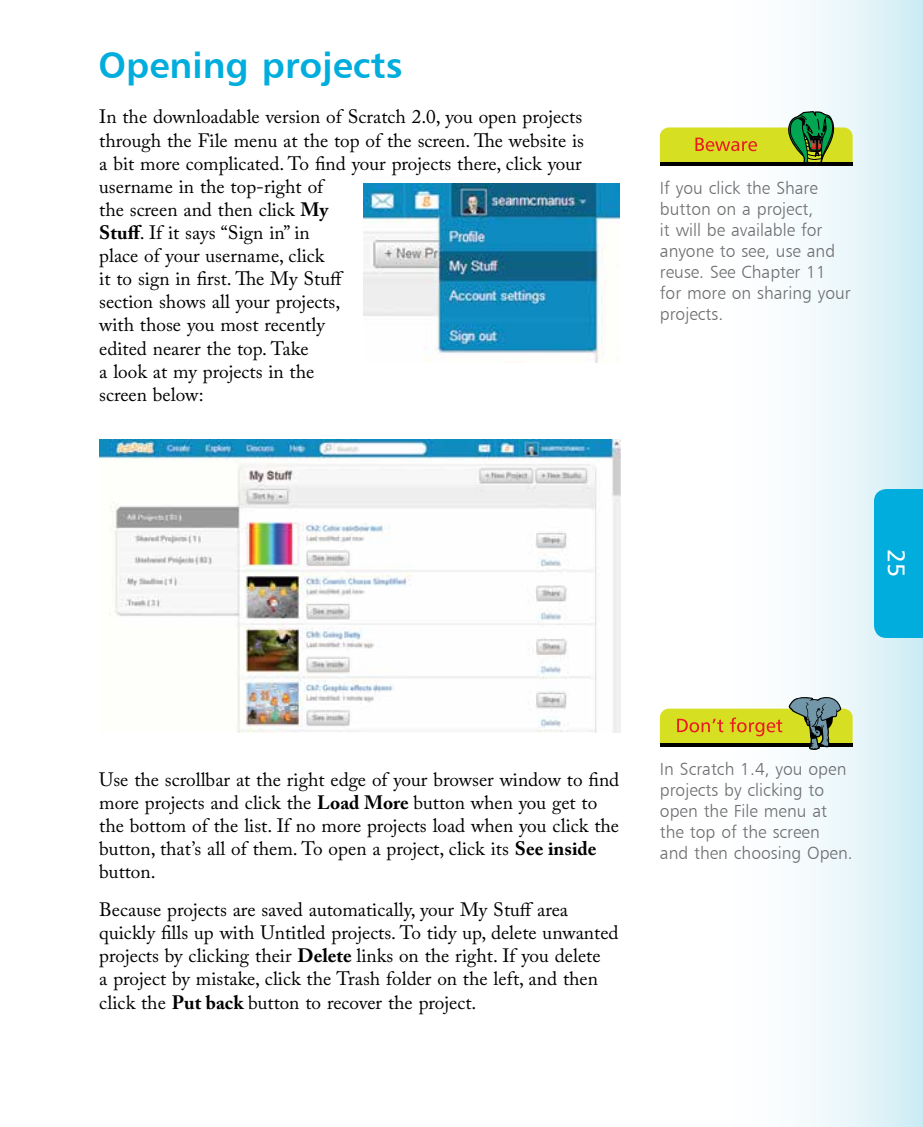
<style>
.page{position:relative;width:923px;height:1127px;background:#fff}
.page>*{position:absolute;margin:0;border:0;box-sizing:border-box;transform-origin:0 0}
.t1{font:36.75px "Humanist 777 BT Bold B";color:#00addc}
.t2{font:24.5px "Humanist 777 BT Roman B";color:#fff}
.t3{font:19.25px/23.1px "Adobe Caslon Pro";color:#000}
.t4{font:17.5px/21px "Humanist 777 BT Light B";color:#6d6e71}
.s1{font-weight:700}
</style>
<div class="page">
<div style="left:649px;top:0;width:274px;height:1126px;background:linear-gradient(to right,#fff,#d9f0f6)"></div>
<div style="left:874px;top:489px;width:49px;height:148px;background:#00addc"></div>
<svg style="left:660px;top:110px;width:192px;height:57px"></svg>
<hr style="left:660px;top:163px;width:192px;height:3px;background:#000">
<svg style="left:660px;top:697px;width:192px;height:52px"></svg>
<img style="left:364px;top:184px;width:255px;height:178px">
<img style="left:99px;top:439px;width:521px;height:293px">
<h1 class="t1" style="left:98px;top:42px;width:305px">Opening projects</h1>
<p class="t3" style="left:99px;top:105px;width:486px">In the downloadable version of Scratch 2.0, you open projects through the File menu at the top of the screen. The website is a bit more complicated. To find your projects there, click your username in the top-right of<br>the screen and then click <span class="s1">My<br>Stuff</span>. If it says “Sign in” in<br>place of your username, click<br>it to sign in first. The My Stuff<br>section shows all your projects,<br>with those you most recently<br>edited nearer the top. Take<br>a look at my projects in the<br>screen below:</p>
<p class="t4" style="left:660px;top:177px;width:192px">If you click the Share button on a project,<br>it will be available for anyone to see, use and reuse. See Chapter 11 for more on sharing your projects.</p>
<p class="t2" style="left:911px;top:549px;width:30px;rotate:90deg">25</p>
<p class="t3" style="left:99px;top:767px;width:521px">Use the scrollbar at the right edge of your browser window to find more projects and click the <span class="s1">Load More</span> button when you get to the bottom of the list. If no more projects load when you click the button, that’s all of them. To open a project, click its <span class="s1">See inside </span>button.</p>
<p class="t3" style="left:99px;top:897px;width:521px">Because projects are saved automatically, your My Stuff area quickly fills up with Untitled projects. To tidy up, delete unwanted projects by clicking their <span class="s1">Delete</span> links on the right. If you delete<br>a project by mistake, click the Trash folder on the left, and then click the <span class="s1">Put back</span> button to recover the project.</p>
<p class="t4" style="left:660px;top:757px;width:194px">In Scratch 1.4, you open projects by clicking to open the File menu at the top of the screen<br>and then choosing Open.</p>
</div>
